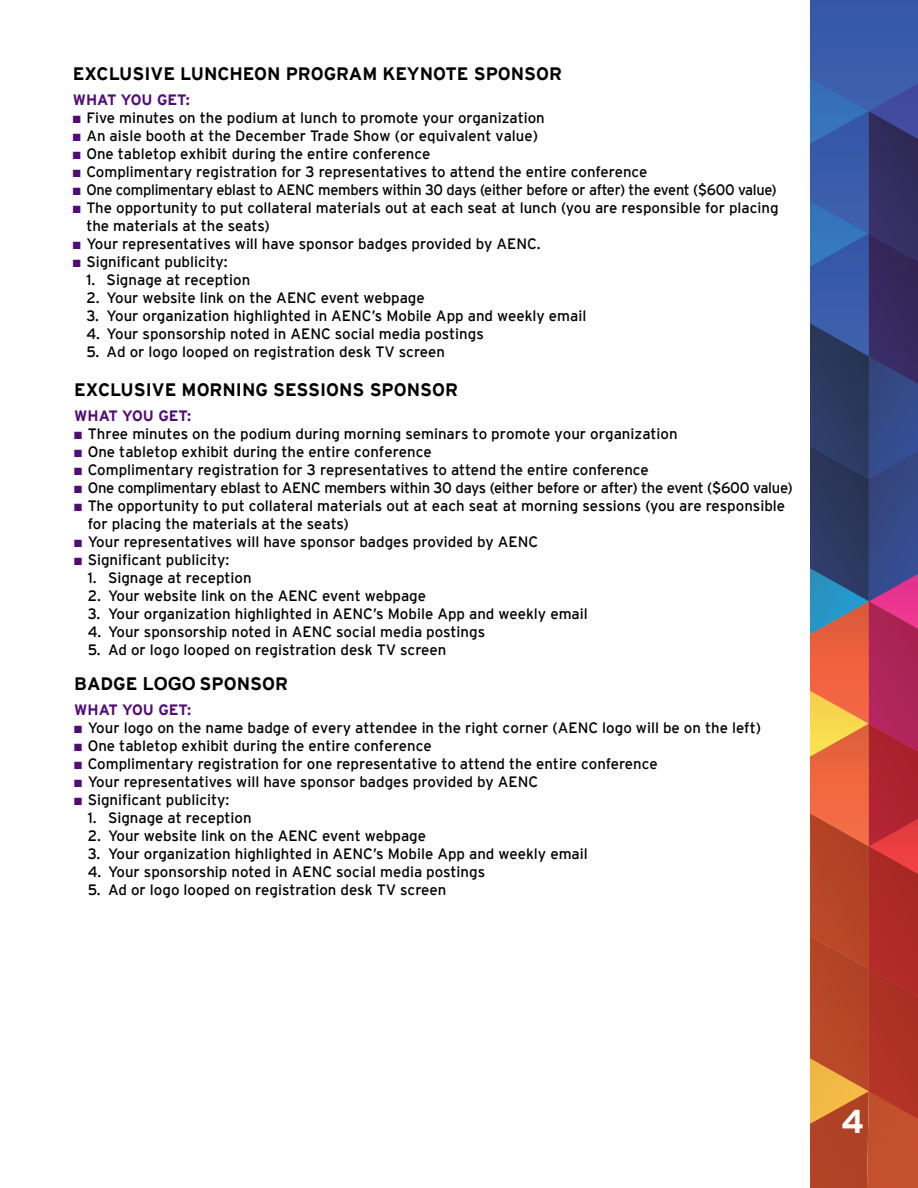
<style>
.page{position:relative;width:918px;height:1188px;background:#fff}
.page>*{position:absolute;margin:0;border:0;box-sizing:border-box;transform-origin:0 0}
.t1{font:700 33px "Interstate";color:#fff}
.t2{font:700 18px "Interstate";color:#000}
.t3{font:15px/18px "Interstate";color:#000}
.t4{font:15px "Interstate";letter-spacing:-.02em;color:#000}
.t5{font:700 15px "Interstate";color:#510c76}
.s1{color:#510c76}
.s2{font-family:"Arial"}
</style>
<div class="page">
<svg style="left:810px;top:0;width:108px;height:1188px"></svg>
<p class="t2" style="left:73px;top:64px;width:491px">EXCLUSIVE LUNCHEON PROGRAM KEYNOTE SPONSOR</p>
<p class="t5" style="left:73px;top:92px;width:119px">WHAT YOU GET:</p>
<p class="t3" style="left:73px;top:109px;width:473px"><span class="s1">■</span> Five minutes on the podium at lunch to promote your organization</p>
<p class="t3" style="left:73px;top:127px;width:467px"><span class="s1">■</span> An aisle booth at the December Trade Show (or equivalent value)</p>
<p class="t3" style="left:73px;top:145px;width:359px"><span class="s1">■</span> One tabletop exhibit during the entire conference</p>
<p class="t3" style="left:73px;top:163px;width:576px"><span class="s1">■</span> Complimentary registration for 3 representatives to attend the entire conference</p>
<p class="t4" style="left:73px;top:182px;width:705px"><span class="s1">■</span> One complimentary eblast to AENC members within 30 days (either before or after) the event ($600 value)</p>
<p class="t3" style="left:86px;top:199px;width:694px;text-indent:-14px"><span class="s1">■</span> The opportunity to put collateral materials out at each seat at lunch (you are responsible for placing the materials at the seats)</p>
<p class="t3" style="left:73px;top:235px;width:469px"><span class="s1">■</span> Your representatives will have sponsor badges provided by AENC.</p>
<p class="t3" style="left:73px;top:253px;width:156px"><span class="s1">■</span> Significant publicity:</p>
<p class="t3" style="left:86px;top:271px;width:165px">1. Signage at reception</p>
<p class="t3" style="left:86px;top:289px;width:340px">2. Your website link on the AENC event webpage</p>
<p class="t3" style="left:86px;top:307px;width:502px">3. Your organization highlighted in AENC’s Mobile App and weekly email</p>
<p class="t3" style="left:86px;top:325px;width:399px">4. Your sponsorship noted in AENC social media postings</p>
<p class="t3" style="left:86px;top:343px;width:360px">5. Ad or logo looped on registration desk TV screen</p>
<p class="t2" style="left:74px;top:380px;width:385px">EXCLUSIVE MORNING SESSIONS SPONSOR</p>
<p class="t5" style="left:74px;top:407px;width:119px">WHAT YOU GET:</p>
<p class="t3" style="left:74px;top:425px;width:605px"><span class="s1">■</span> Three minutes on the podium during morning seminars to promote your organization</p>
<p class="t3" style="left:74px;top:443px;width:359px"><span class="s1">■</span> One tabletop exhibit during the entire conference</p>
<p class="t3" style="left:74px;top:461px;width:576px"><span class="s1">■</span> Complimentary registration for 3 representatives to attend the entire conference</p>
<p class="t4" style="left:74px;top:479px;width:720px"><span class="s1">■</span> One complimentary eblast to AENC members within 30 days (either before or after) the event ($600 value)</p>
<p class="t3" style="left:88px;top:497px;width:699px;text-indent:-14px"><span class="s1">■</span> The opportunity to put collateral materials out at each seat at morning sessions (you are responsible for placing the materials at the seats)</p>
<p class="t3" style="left:74px;top:533px;width:466px"><span class="s1">■</span> Your representatives will have sponsor badges provided by AENC</p>
<p class="t3" style="left:74px;top:551px;width:156px"><span class="s1">■</span> Significant publicity:</p>
<p class="t3" style="left:88px;top:569px;width:165px">1. Signage at reception</p>
<p class="t3" style="left:88px;top:587px;width:340px">2. Your website link on the AENC event webpage</p>
<p class="t3" style="left:88px;top:605px;width:502px">3. Your organization highlighted in AENC’s Mobile App and weekly email</p>
<p class="t3" style="left:88px;top:623px;width:399px">4. Your sponsorship noted in AENC social media postings</p>
<p class="t3" style="left:88px;top:641px;width:360px">5. Ad or logo looped on registration desk TV screen</p>
<p class="t2" style="left:74px;top:674px;width:215px">BADGE <span class="s2">LOGO</span> SPONSOR</p>
<p class="t5" style="left:74px;top:701px;width:119px">WHAT YOU GET:</p>
<p class="t3" style="left:74px;top:719px;width:688px"><span class="s1">■</span> Your logo on the name badge of every attendee in the right corner (AENC logo will be on the left)</p>
<p class="t3" style="left:74px;top:737px;width:359px"><span class="s1">■</span> One tabletop exhibit during the entire conference</p>
<p class="t3" style="left:74px;top:755px;width:585px"><span class="s1">■</span> Complimentary registration for one representative to attend the entire conference</p>
<p class="t3" style="left:74px;top:773px;width:466px"><span class="s1">■</span> Your representatives will have sponsor badges provided by AENC</p>
<p class="t3" style="left:74px;top:791px;width:156px"><span class="s1">■</span> Significant publicity:</p>
<p class="t3" style="left:88px;top:809px;width:165px">1. Signage at reception</p>
<p class="t3" style="left:88px;top:827px;width:340px">2. Your website link on the AENC event webpage</p>
<p class="t3" style="left:88px;top:845px;width:502px">3. Your organization highlighted in AENC’s Mobile App and weekly email</p>
<p class="t3" style="left:88px;top:863px;width:399px">4. Your sponsorship noted in AENC social media postings</p>
<p class="t3" style="left:88px;top:881px;width:360px">5. Ad or logo looped on registration desk TV screen</p>
<h1 class="t1" style="left:841px;top:1103px;width:24px">4</h1>
</div>
